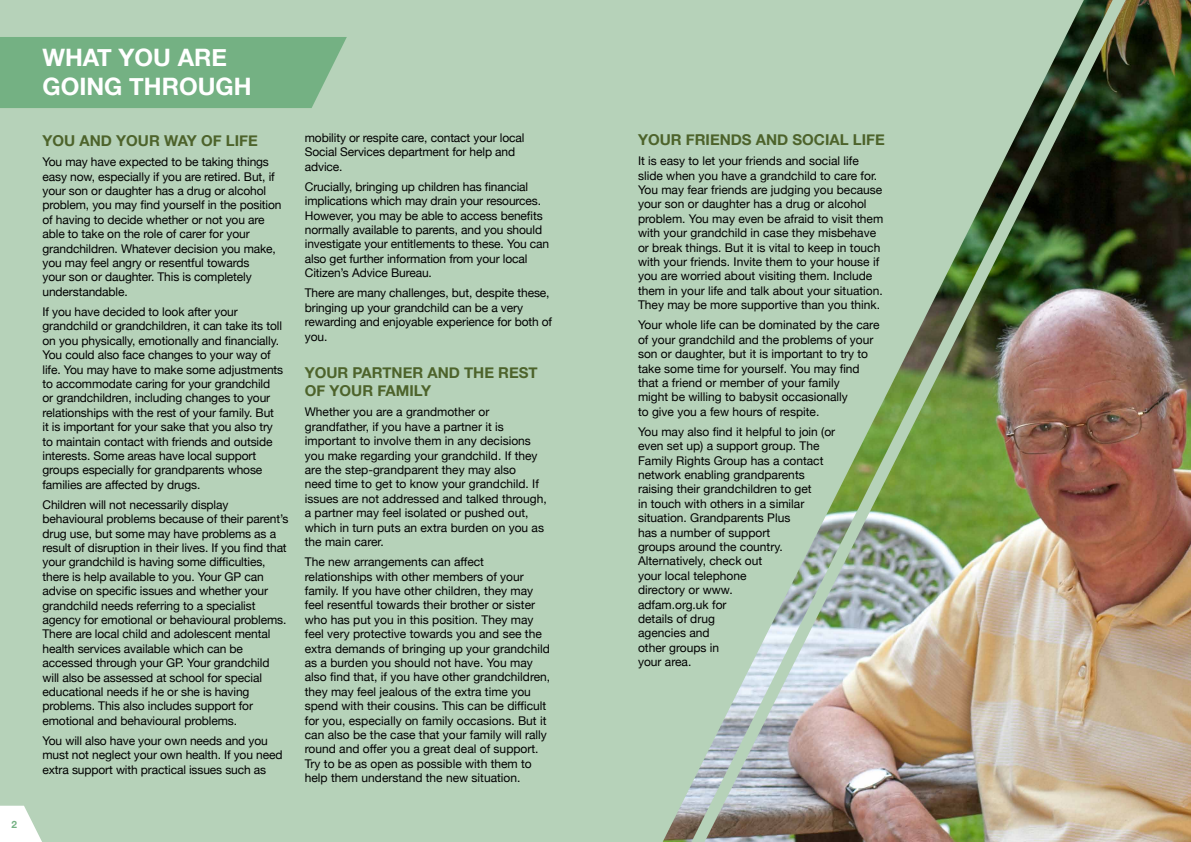
<style>
.page{position:relative;width:1191px;height:842px;background:#b6d2b9}
.page>*{position:absolute;margin:0;border:0;box-sizing:border-box;transform-origin:0 0}
.t1{font:700 24px/28.8px "Helvetica Neue";color:#fff}
.t2{font:700 15px/18px "Helvetica Neue";color:#4d632b}
.t3{font:12px/14.4px "Helvetica Neue";letter-spacing:-.01em;color:#000}
.t4{font:700 10px "Helvetica Neue";color:#74b183}
</style>
<div class="page">
<div style="left:0;top:37px;width:347px;height:71px;background:#74b183"></div>
<svg style="left:0;top:806px;width:42px;height:36px"></svg>
<img style="left:662px;top:0;width:529px;height:842px">
<img style="left:691px;top:0;width:434px;height:842px">
<p class="t4" style="left:11px;top:816px;width:7px">2</p>
<h1 class="t1" style="left:43px;top:44px;width:210px">WHAT YO U ARE<br>GOING THROUGH</h1>
<p class="t2" style="left:43px;top:132px;width:215px">YOU AND YOUR WAY OF LIFE</p>
<p class="t3" style="left:43px;top:155px;width:241px">You may have expected to be taking things easy now, especially if you are retired. But, if your son or daughter has a drug or alcohol problem, you may find yourself in the position of having to decide whether or not you are able to take on the role of carer for your grandchildren. Whatever decision you make, you may feel angry or resentful towards<br>your son or daughter. This is completely understandable.</p>
<p class="t3" style="left:43px;top:305px;width:242px">If you have decided to look after your grandchild or grandchildren, it can take its toll on you physically, emotionally and financially.<br>You could also face changes to your way of life. You may have to make some adjustments to accommodate caring for your grandchild or grandchildren, including changes to your relationships with the rest of your family. But it is important for your sake that you also try to maintain contact with friends and outside interests. Some areas have local support groups especially for grandparents whose families are affected by drugs.</p>
<p class="t3" style="left:43px;top:498px;width:247px">Children will not necessarily display behavioural problems because of their parent’s drug use, but some may have problems as a result of disruption in their lives. If you find that your grandchild is having some difficulties, there is help available to you. Your GP can advise on specific issues and whether your grandchild needs referring to a specialist agency for emotional or behavioural problems.<br>There are local child and adolescent mental health services available which can be accessed through your GP. Your grandchild will also be assessed at school for special educational needs if he or she is having problems. This also includes support for emotional and behavioural problems.</p>
<p class="t3" style="left:43px;top:734px;width:241px">You will also have your own needs and you must not neglect your own health. If you need extra support with practical issues such as</p>
<p class="t3" style="left:305px;top:131px;width:221px">mobility or respite care, contact your local<br>Social Services department for help and advice.</p>
<p class="t3" style="left:305px;top:180px;width:246px">Crucially, bringing up children has financial implications which may drain your resources.<br>However, you may be able to access benefits normally available to parents, and you should investigate your entitlements to these. You can also get further information from your local Citizen’s Advice Bureau.</p>
<p class="t3" style="left:305px;top:287px;width:249px">There are many challenges, but, despite these, bringing up your grandchild can be a very rewarding and enjoyable experience for both of you.</p>
<p class="t2" style="left:305px;top:364px;width:89px">YO UR PARTNE</p>
<p class="t2" style="left:305px;top:364px;width:215px;text-indent:108px">R AND THE REST<br>OF YOUR FAMILY</p>
<p class="t3" style="left:305px;top:406px;width:243px">Whether you are a grandmother or grandfather, if you have a partner it is important to involve them in any decisions you make regarding your grandchild. If they are the step-grandparent they may also<br>need time to get to know your grandchild. If issues are not addressed and talked through, a partner may feel isolated or pushed out, which in turn puts an extra burden on you as the main carer.</p>
<p class="t3" style="left:305px;top:555px;width:247px">The new arrangements can affect relationships with other members of your family. If you have other children, they may feel resentful towards their brother or sister who has put you in this position. They may feel very protective towards you and see the extra demands of bringing up your grandchild as a burden you should not have. You may also find that, if you have other grandchildren, they may feel jealous of the extra time you spend with their cousins. This can be difficult for you, especially on family occasions. But it can also be the case that your family will rally round and offer you a great deal of support.<br>Try to be as open as possible with them to help them understand the new situation.</p>
<p class="t2" style="left:638px;top:131px;width:167px">YOUR FRIEN DS AND SOC</p>
<p class="t2" style="left:825px;top:131px;width:60px">IAL LIFE</p>
<p class="t3" style="left:638px;top:154px;width:247px">It is easy to let your friends and social life slide when you have a grandchild to care for.<br>You may fear friends are judging you because your son or daughter has a drug or alcohol problem. You may even be afraid to visit them with your grandchild in case they misbehave or break things. But it is vital to keep in touch with your friends. Invite them to your house if you are worried about visiting them. Include them in your life and talk about your situation.<br>They may be more supportive than you think.</p>
<p class="t3" style="left:638px;top:319px;width:243px">Your whole life can be dominated by the care of your grandchild and the problems of your son or daughter, but it is important to try to take some time for yourself. You may find that a friend or member of your family<br>might be willing to babysit occasionally<br>to give you a few hours of respite.</p>
<p class="t3" style="left:638px;top:425px;width:199px">You may also find it helpful to join (or even set up) a support group. The<br>Family Rights Group has a contact network enabling grandparents raising their grandchildren to get<br>in touch with others in a similar situation. Grandparents Plus<br>has a number of support<br>groups around the country.<br>Alternatively, check out<br>your local telephone<br>directory or www.<br>adfam.org.uk for<br>details of drug<br>agencies and<br>other groups in<br>your area.</p>
</div>
